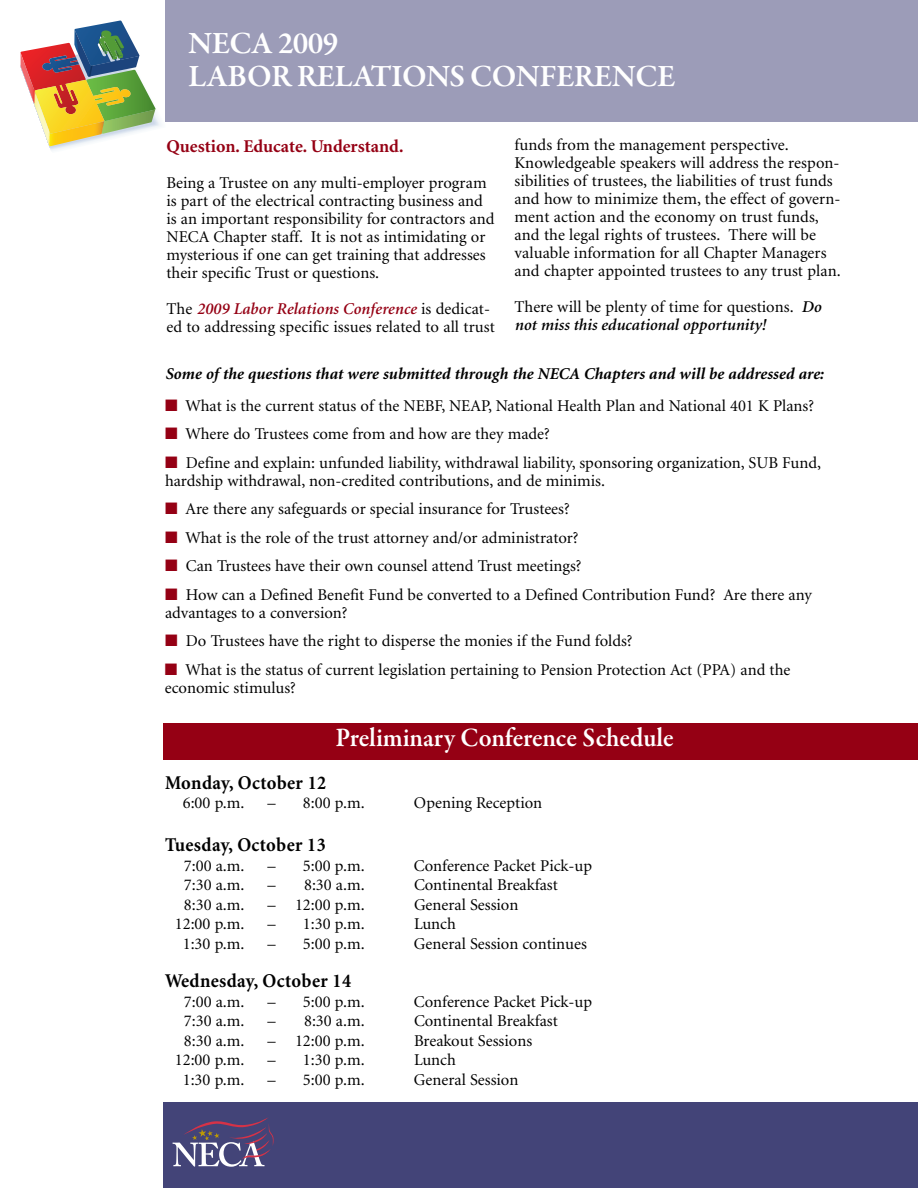
<style>
.page{position:relative;width:918px;height:1188px;background:#fff}
.page>*{position:absolute;margin:0;border:0;box-sizing:border-box;transform-origin:0 0}
.t1{font:600 31.5px/33px "Garamond Premr Pro";letter-spacing:-.02em;color:#fff}
.t2{font:600 27px "Garamond Premr Pro";letter-spacing:-.005em;color:#fff;scale:.95 1}
.t3{font:700 19.5px "Minion";letter-spacing:.02em;color:#000;scale:.95 1}
.t4{font:700 18px "Minion";color:#950014}
.t5{font:16.5px/18px "Minion";color:#000}
.t6{font:italic 700 16.5px "Minion";color:#000}
.s1{font-weight:600;font-style:italic;color:#950014}
.s2{font-weight:600;font-style:italic}
.s3{color:#950014}
</style>
<div class="page">
<div style="left:164px;top:723px;width:754px;height:37px;background:#950014"></div>
<div style="left:165px;top:0;width:753px;height:122px;background:#9c9cb8"></div>
<div style="left:164px;top:1102px;width:754px;height:86px;background:#434478"></div>
<svg style="left:173px;top:1117px;width:101px;height:50px"></svg>
<svg style="left:21px;top:21px;width:141px;height:130px"></svg>
<h1 class="t1" style="left:188px;top:29px;width:489px">NECA 2009<br>LABOR RELATIONS CONFERENCE</h1>
<p class="t4" style="left:166px;top:139px;width:238px">Question. Educate. Understand.</p>
<p class="t5" style="left:166px;top:175px;width:329px">Being a Trustee on any multi-employer program is part of the electrical contracting business and is an important responsibility for contractors and NECA Chapter staff. It is not as intimidating or mysterious if one can get training that addresses their specific Trust or questions.</p>
<p class="t5" style="left:166px;top:301px;width:330px">The <span class="s1">2009 Labor Relations Conference</span> is dedicat&shy;ed to addressing specific issues related to all trust</p>
<p class="t5" style="left:515px;top:138px;width:328px">funds from the management perspective.<br>Knowledgeable speakers will address the respon&shy;sibilities of trustees, the liabilities of trust funds and how to minimize them, the effect of govern&shy;ment action and the economy on trust funds, and the legal rights of trustees. There will be valuable information for all Chapter Managers and chapter appointed trustees to any trust plan.</p>
<p class="t5" style="left:515px;top:300px;width:308px">There will be plenty of time for questions. <span class="s2">Do not miss this educational opportunity!</span></p>
<p class="t6" style="left:165px;top:367px;width:660px">Some of the questions that were submitted through the NECA Chapters and will be addressed are:</p>
<p class="t5" style="left:165px;top:398px;width:651px"><span class="s3">■</span> What is the current status of the NEBF, NEAP, National Health Plan and National 401 K Plans?</p>
<p class="t5" style="left:165px;top:426px;width:386px"><span class="s3">■</span> Where do Trustees come from and how are they made?</p>
<p class="t5" style="left:165px;top:455px;width:658px"><span class="s3">■</span> Define and explain: unfunded liability, withdrawal liability, sponsoring organization, SUB Fund, hardship withdrawal, non-credited contributions, and de minimis.</p>
<p class="t5" style="left:165px;top:501px;width:406px"><span class="s3">■</span> Are there any safeguards or special insurance for Trustees?</p>
<p class="t5" style="left:165px;top:530px;width:415px"><span class="s3">■</span> What is the role of the trust attorney and/or administrator?</p>
<p class="t5" style="left:165px;top:558px;width:418px"><span class="s3">■</span> Can Trustees have their own counsel attend Trust meetings?</p>
<p class="t5" style="left:165px;top:587px;width:648px"><span class="s3">■</span> How can a Defined Benefit Fund be converted to a Defined Contribution Fund? Are there any advantages to a conversion?</p>
<p class="t5" style="left:165px;top:633px;width:469px"><span class="s3">■</span> Do Trustees have the right to disperse the monies if the Fund folds?</p>
<p class="t5" style="left:165px;top:662px;width:627px"><span class="s3">■</span> What is the status of current legislation pertaining to Pension Protection Act (PPA) and the economic stimulus?</p>
<h2 class="t2" style="left:336px;top:727px;width:358px">Preliminary Conference Schedule</h2>
<p class="t3" style="left:165px;top:775px;width:171px">Monday, October 12</p>
<p class="t5" style="left:183px;top:795px;width:63px">6:00 p.m.</p>
<p class="t5" style="left:267px;top:795px;width:99px">– 8:00 p.m.</p>
<p class="t5" style="left:414px;top:795px;width:130px">Opening Reception</p>
<p class="t3" style="left:165px;top:838px;width:171px">Tuesday, October 13</p>
<p class="t5" style="left:184px;top:858px;width:62px">7:00 a.m.</p>
<p class="t5" style="left:267px;top:858px;width:99px">– 5:00 p.m.</p>
<p class="t5" style="left:414px;top:858px;width:180px">Conference Packet Pick-up</p>
<p class="t5" style="left:184px;top:877px;width:62px">7:30 a.m.</p>
<p class="t5" style="left:267px;top:877px;width:99px">– 8:30 a.m.</p>
<p class="t5" style="left:414px;top:877px;width:145px">Continental Breakfast</p>
<p class="t5" style="left:184px;top:897px;width:62px">8:30 a.m.</p>
<p class="t5" style="left:267px;top:897px;width:99px">– 12:00 p.m.</p>
<p class="t5" style="left:414px;top:897px;width:106px">General Session</p>
<p class="t5" style="left:175px;top:916px;width:71px">12:00 p.m.</p>
<p class="t5" style="left:267px;top:916px;width:99px">– 1:30 p.m.</p>
<p class="t5" style="left:414px;top:916px;width:43px">Lunch</p>
<p class="t5" style="left:183px;top:936px;width:63px">1:30 p.m.</p>
<p class="t5" style="left:267px;top:936px;width:99px">– 5:00 p.m.</p>
<p class="t5" style="left:414px;top:936px;width:174px">General Session continues</p>
<p class="t3" style="left:165px;top:974px;width:197px">Wednesday, October 14</p>
<p class="t5" style="left:184px;top:994px;width:62px">7:00 a.m.</p>
<p class="t5" style="left:267px;top:994px;width:99px">– 5:00 p.m.</p>
<p class="t5" style="left:414px;top:994px;width:180px">Conference Packet Pick-up</p>
<p class="t5" style="left:184px;top:1013px;width:62px">7:30 a.m.</p>
<p class="t5" style="left:267px;top:1013px;width:99px">– 8:30 a.m.</p>
<p class="t5" style="left:414px;top:1013px;width:145px">Continental Breakfast</p>
<p class="t5" style="left:184px;top:1033px;width:62px">8:30 a.m.</p>
<p class="t5" style="left:267px;top:1033px;width:99px">– 12:00 p.m.</p>
<p class="t5" style="left:414px;top:1033px;width:120px">Breakout Sessions</p>
<p class="t5" style="left:175px;top:1052px;width:71px">12:00 p.m.</p>
<p class="t5" style="left:267px;top:1052px;width:99px">– 1:30 p.m.</p>
<p class="t5" style="left:414px;top:1052px;width:43px">Lunch</p>
<p class="t5" style="left:183px;top:1072px;width:63px">1:30 p.m.</p>
<p class="t5" style="left:267px;top:1072px;width:99px">– 5:00 p.m.</p>
<p class="t5" style="left:414px;top:1072px;width:106px">General Session</p>
</div>
